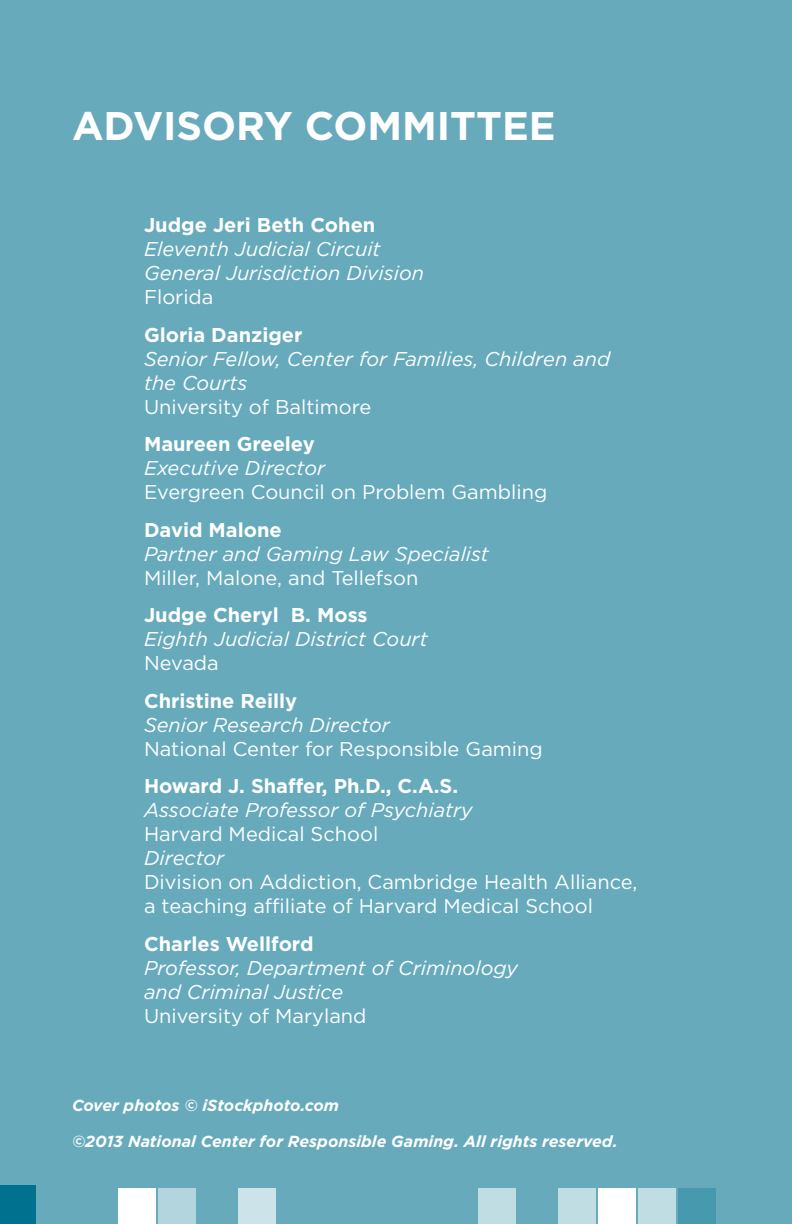
<style>
.page{position:relative;width:792px;height:1224px;background:#66aabc}
.page>*{position:absolute;margin:0;border:0;box-sizing:border-box;transform-origin:0 0}
.t1{font:700 40px "Gotham";color:#fff}
.t2{font:italic 20px/24px "Gotham";color:#fff}
.t3{font:20px/24px "Gotham";color:#fff}
.t4{font:700 20px "Gotham";color:#fff}
.t5{font:italic 700 16px "Gotham";color:#fff}
</style>
<div class="page">
<div style="left:598px;top:1188px;width:38px;height:36px;background:#fff"></div>
<div style="left:238px;top:1188px;width:38px;height:36px;background:#cce3e9"></div>
<div style="left:478px;top:1188px;width:38px;height:36px;background:#c1dde4"></div>
<div style="left:638px;top:1188px;width:38px;height:36px;background:#c1dde4"></div>
<div style="left:158px;top:1188px;width:38px;height:36px;background:#b3d5dd"></div>
<div style="left:0;top:1186px;width:36px;height:38px;background:#00728f"></div>
<div style="left:118px;top:1188px;width:38px;height:36px;background:#fff"></div>
<div style="left:678px;top:1188px;width:38px;height:36px;background:#4799ae"></div>
<div style="left:558px;top:1188px;width:38px;height:36px;background:#c1dde4"></div>
<h1 class="t1" style="left:72px;top:99px;width:115px">Adviso</h1>
<h1 class="t1" style="left:236px;top:99px;width:321px">ry Committee</h1>
<p class="t4" style="left:144px;top:212px;width:233px">Judge Jeri Beth Cohen</p>
<p class="t2" style="left:144px;top:236px;width:282px">Eleventh Judicial Circuit<br>General Jurisdiction Division</p>
<p class="t3" style="left:144px;top:284px;width:71px">Florida</p>
<p class="t4" style="left:144px;top:321px;width:160px">Gloria Danziger</p>
<p class="t2" style="left:144px;top:346px;width:468px">Senior Fellow, Center for Families, Children and the Courts</p>
<p class="t3" style="left:144px;top:394px;width:229px">University of Baltimore</p>
<p class="t4" style="left:144px;top:431px;width:172px">Maureen Greeley</p>
<p class="t2" style="left:144px;top:456px;width:183px">Executive Director</p>
<p class="t3" style="left:144px;top:480px;width:405px">Evergreen Council on Problem Gambling</p>
<p class="t4" style="left:144px;top:516px;width:139px">David Malone</p>
<p class="t2" style="left:144px;top:541px;width:346px">Partner and Gaming Law Specialist</p>
<p class="t3" style="left:144px;top:565px;width:276px">Miller, Malone, and Tellefson</p>
<p class="t4" style="left:144px;top:602px;width:225px">Judge Cheryl B. Moss</p>
<p class="t2" style="left:144px;top:627px;width:285px">Eighth Judicial District Court</p>
<p class="t3" style="left:144px;top:651px;width:76px">Nevada</p>
<p class="t4" style="left:144px;top:687px;width:155px">Christine Reilly</p>
<p class="t2" style="left:144px;top:712px;width:247px">Senior Research Director</p>
<p class="t3" style="left:144px;top:736px;width:400px">National Center for Responsible Gaming</p>
<p class="t4" style="left:144px;top:773px;width:316px">Howard J. Shaffer, Ph.D., C.A.S.</p>
<p class="t2" style="left:144px;top:798px;width:330px">Associate Professor of Psychiatry</p>
<p class="t3" style="left:144px;top:822px;width:236px">Harvard Medical School</p>
<p class="t2" style="left:144px;top:846px;width:82px">Director</p>
<p class="t3" style="left:144px;top:870px;width:495px">Division on Addiction, Cambridge Health Alliance, a teaching affiliate of Harvard Medical School</p>
<p class="t4" style="left:144px;top:930px;width:171px">Charles Wellford</p>
<p class="t2" style="left:144px;top:955px;width:376px">Professor, Department of Criminology and Criminal Justice</p>
<p class="t3" style="left:144px;top:1003px;width:224px">University of Maryland</p>
<p class="t5" style="left:72px;top:1095px;width:269px">Cover photos © iStockphoto.com</p>
<p class="t5" style="left:72px;top:1131px;width:547px">©2013 National Center for Responsible Gaming. All rights reserved.</p>
</div>
